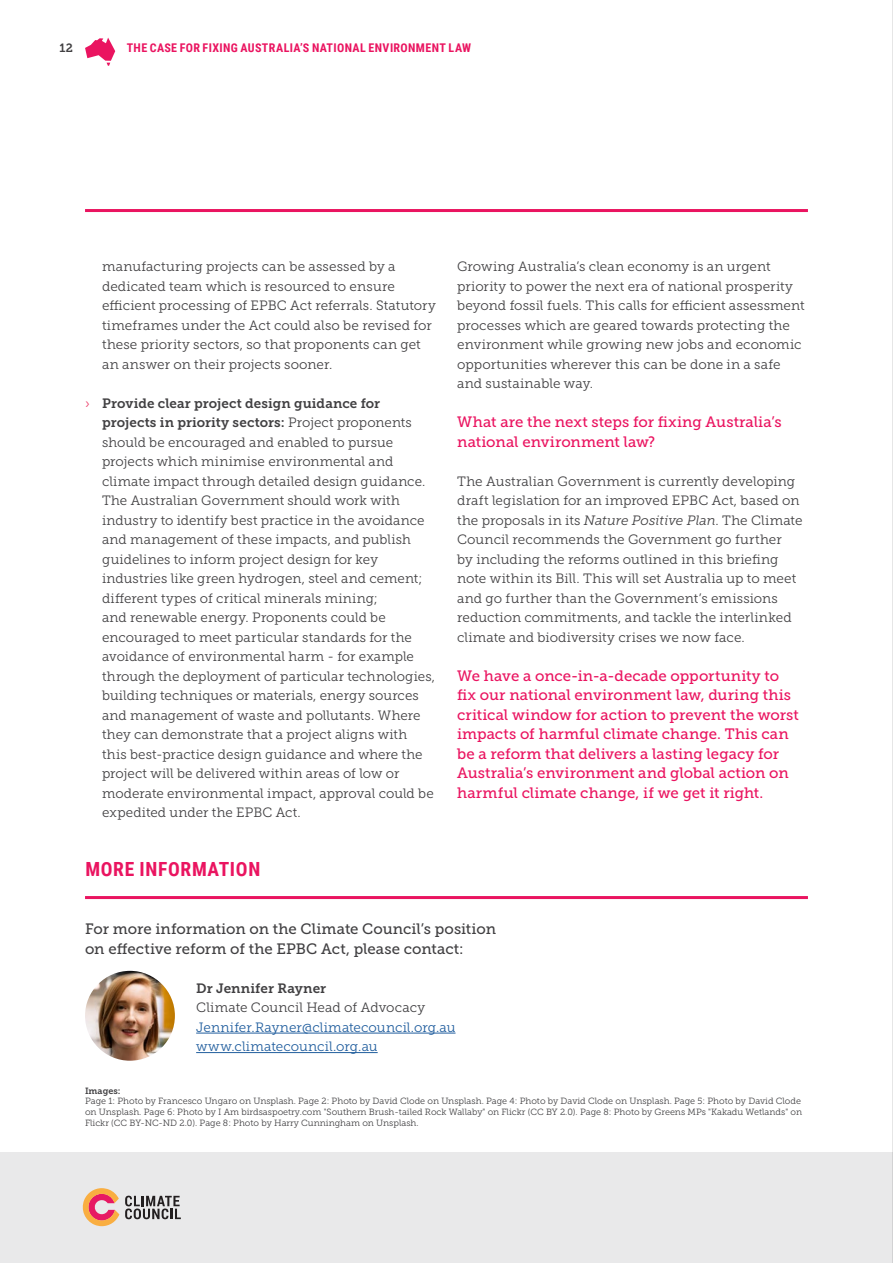
<style>
.page{position:relative;width:893px;height:1263px;background:#fff}
.page>*{position:absolute;margin:0;border:0;box-sizing:border-box;transform-origin:0 0}
.t1{font:700 19.5px "Roboto Condensed";letter-spacing:.035em;color:#ea1460}
.t2{font:15px/19.5px "Museo Slab 500";color:#ea1460}
.t3{font:15px/19.5px "Museo Slab 500";color:#414042}
.t4{font:13.5px/19.5px "Museo Slab 300";letter-spacing:.005em;color:#414042}
.t5{font:13.5px/19.5px "Museo Slab 700";letter-spacing:.005em;color:#414042}
.t6{font:13.5px/19.5px "Museo Slab 300";color:#215e9e}
.t7{font:700 12px "Roboto Condensed";letter-spacing:.03em;color:#ea1460}
.t8{font:12px "Museo Slab 700";color:#414042}
.t9{font:9px/10.8px "Museo Slab 300";color:#414042}
.t10{font:9px "Museo Slab 700";color:#414042}
.s1{font-family:"Museo Slab 300";color:#ec3f6b}
.s2{font-family:"Museo Slab 300"}
.s3{font-style:italic}
</style>
<div class="page">
<svg style="left:85px;top:38px;width:30px;height:28px"></svg>
<hr style="left:85px;top:209px;width:723px;height:3px;background:#ea1460">
<hr style="left:196px;top:1033px;width:259px;height:1px;background:#215e9e">
<hr style="left:196px;top:1052px;width:182px;height:1px;background:#215e9e">
<hr style="left:85px;top:896px;width:723px;height:3px;background:#ea1460">
<img style="left:85px;top:971px;width:90px;height:90px;border-radius:45px">
<div style="left:0;top:1152px;width:893px;height:111px;background:#e9e9ea"></div>
<svg style="left:83px;top:1188px;width:36px;height:38px"></svg>
<svg style="left:125px;top:1196px;width:56px;height:23px"></svg>
<hr style="left:892px;top:0;width:1px;height:1263px;background:#000">
<p class="t8" style="left:60px;top:41px;width:15px">12</p>
<p class="t7" style="left:127px;top:39px;width:346px">THE CASE FOR FIXING AUSTRALIA’S NATIONAL ENVIRONMENT LAW</p>
<p class="t4" style="left:102px;top:257px;width:335px">manufacturing projects can be assessed by a dedicated team which is resourced to ensure efficient processing of EPBC Act referrals. Statutory timeframes under the Act could also be revised for these priority sectors, so that proponents can get an answer on their projects sooner.</p>
<p class="t5" style="left:102px;top:393px;width:311px;text-indent:-17px"><span class="s1">›</span> Provide clear project design guidance for projects in priority sectors: <span class="s2">Project proponents</span></p>
<p class="t4" style="left:102px;top:432px;width:335px">should be encouraged and enabled to pursue projects which minimise environmental and climate impact through detailed design guidance.<br>The Australian Government should work with industry to identify best practice in the avoidance and management of these impacts, and publish guidelines to inform project design for key industries like green hydrogen, steel and cement; different types of critical minerals mining;<br>and renewable energy. Proponents could be encouraged to meet particular standards for the avoidance of environmental harm - for example through the deployment of particular technologies, building techniques or materials, energy sources and management of waste and pollutants. Where they can demonstrate that a project aligns with this best-practice design guidance and where the project will be delivered within areas of low or moderate environmental impact, approval could be expedited under the EPBC Act.</p>
<h1 class="t1" style="left:85px;top:855px;width:176px">MORE INFORMATION</h1>
<p class="t4" style="left:457px;top:257px;width:349px">Growing Australia’s clean economy is an urgent priority to power the next era of national prosperity beyond fossil fuels. This calls for efficient assessment processes which are geared towards protecting the environment while growing new jobs and economic opportunities wherever this can be done in a safe and sustainable way.</p>
<p class="t2" style="left:457px;top:412px;width:326px">What are the next steps for fixing Australia’s national environment law?</p>
<p class="t4" style="left:457px;top:471px;width:347px">The Australian Government is currently developing draft legislation for an improved EPBC Act, based on the proposals in its <span class="s3">Nature Positive Plan</span>. The Climate Council recommends the Government go further<br>by including the reforms outlined in this briefing note within its Bill. This will set Australia up to meet and go further than the Government’s emissions reduction commitments, and tackle the interlinked climate and biodiversity crises we now face.</p>
<p class="t2" style="left:457px;top:666px;width:343px">We have a once-in-a-decade opportunity to fix our national environment law, during this critical window for action to prevent the worst impacts of harmful climate change. This can be a reform that delivers a lasting legacy for Australia’s environment and global action on harmful climate change, if we get it right.</p>
<p class="t3" style="left:85px;top:919px;width:412px">For more information on the Climate Council’s position on effective reform of the EPBC Act, please contact:</p>
<p class="t5" style="left:196px;top:978px;width:132px">Dr Jennifer Rayner</p>
<p class="t4" style="left:196px;top:998px;width:231px">Climate Council Head of Advocacy</p>
<p class="t6" style="left:196px;top:1017px;width:261px">Jennifer.Rayner@climatecouncil.org.au www.climatecouncil.org.au</p>
<p class="t10" style="left:85px;top:1085px;width:37px">Images:</p>
<p class="t9" style="left:85px;top:1096px;width:719px">Page 1: Photo by Francesco Ungaro on Unsplash. Page 2: Photo by David Clode on Unsplash. Page 4: Photo by David Clode on Unsplash. Page 5: Photo by David Clode on Unsplash. Page 6: Photo by I Am birdsaspoetry.com "Southern Brush-tailed Rock Wallaby" on Flickr (CC BY 2.0). Page 8: Photo by Greens MPs "Kakadu Wetlands" on<br>Flickr (CC BY-NC-ND 2.0). Page 8: Photo by Harry Cunningham on Unsplash.</p>
</div>
